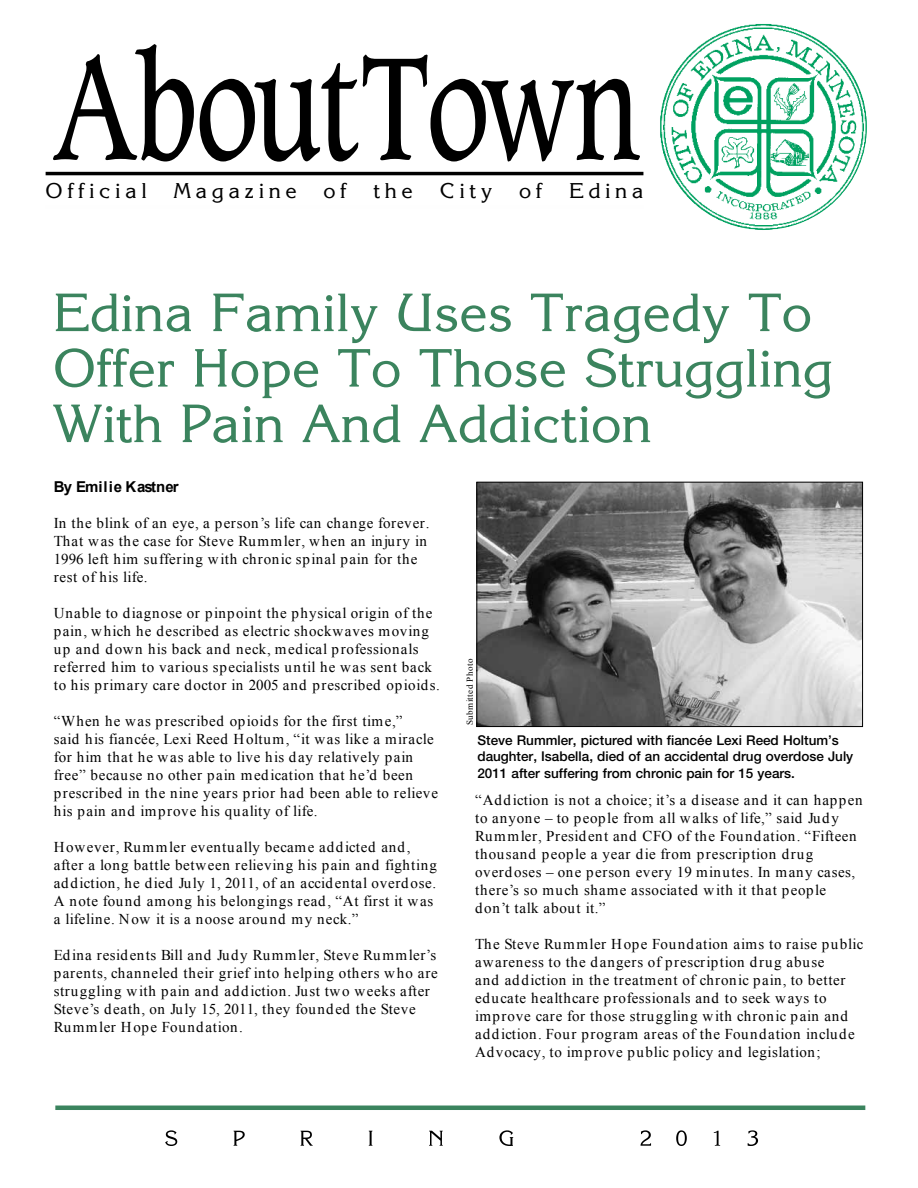
<style>
.page{position:relative;width:918px;height:1188px;background:#fff}
.page>*{position:absolute;margin:0;border:0;box-sizing:border-box;transform-origin:0 0}
.t1{font:155.1px "Caxton BT";letter-spacing:-.03em;color:#000;scale:.8 1}
.t2{font:52.5px/55.5px "Korinna";color:#3b845e}
.t3{font:20.85px "Korinna";color:#000}
.t4{font:15px/18px "Times New Roman";letter-spacing:.05em;color:#000}
.t5{font:700 15px "Arial";color:#000}
.t6{font:500 13.5px/16.2px "Helvetica Neue";color:#000}
.t7{font:9px "Times New Roman";letter-spacing:.05em;color:#000}
</style>
<div class="page">
<img style="left:660px;top:23px;width:207px;height:207px;border-radius:104px">
<hr style="left:46px;top:172px;width:597px;height:3px;background:#000">
<img style="left:478px;top:484px;width:383px;height:241px">
<div style="left:476px;top:482px;width:387px;height:245px;border:1px solid #000"></div>
<hr style="left:55px;top:1106px;width:810px;height:4px;background:#3b845e">
<svg style="left:165px;top:1130px;width:12px;height:16px"></svg>
<svg style="left:234px;top:1131px;width:11px;height:15px"></svg>
<svg style="left:301px;top:1131px;width:12px;height:15px"></svg>
<svg style="left:369px;top:1131px;width:3px;height:15px"></svg>
<svg style="left:429px;top:1131px;width:14px;height:15px"></svg>
<svg style="left:499px;top:1130px;width:14px;height:16px"></svg>
<svg style="left:641px;top:1130px;width:10px;height:16px"></svg>
<svg style="left:676px;top:1130px;width:11px;height:16px"></svg>
<svg style="left:714px;top:1131px;width:6px;height:15px"></svg>
<svg style="left:748px;top:1130px;width:10px;height:16px"></svg>
<h1 class="t1" style="left:55px;top:42px;width:736px">AboutTown</h1>
<h3 class="t3" style="left:46px;top:182px;width:103px">O f f i c i a l</h3>
<h3 class="t3" style="left:174px;top:182px;width:125px">M a g a z i n e</h3>
<h3 class="t3" style="left:324px;top:182px;width:25px">o f</h3>
<h3 class="t3" style="left:373px;top:182px;width:41px">t h e</h3>
<h3 class="t3" style="left:440px;top:182px;width:54px">C i t y</h3>
<h3 class="t3" style="left:519px;top:182px;width:25px">o f</h3>
<h3 class="t3" style="left:569px;top:182px;width:76px">E d i n a</h3>
<h2 class="t2" style="left:53px;top:290px;width:782px">Edina Family Uses Tragedy To<br>Offer Hope To Those Struggling<br>With Pain And Addiction</h2>
<p class="t5" style="left:54px;top:481px;width:126px">By Emilie Kastner</p>
<p class="t4" style="left:54px;top:516px;width:377px">In the blink of an eye, a person’s life can change forever.<br>That was the case for Steve Rummler, when an injury in 1996 left him suffering with chronic spinal pain for the rest of his life.</p>
<p class="t4" style="left:54px;top:606px;width:388px">Unable to diagnose or pinpoint the physical origin of the pain, which he described as electric shockwaves moving up and down his back and neck, medical professionals referred him to various specialists until he was sent back to his primary care doctor in 2005 and prescribed opioids.</p>
<p class="t4" style="left:54px;top:714px;width:386px">“When he was prescribed opioids for the first time,”<br>said his fiancée, Lexi Reed Holtum, “it was like a miracle for him that he was able to live his day relatively pain free” because no other pain medication that he’d been prescribed in the nine years prior had been able to relieve his pain and improve his quality of life.</p>
<p class="t4" style="left:54px;top:840px;width:385px">However, Rummler eventually became addicted and, after a long battle between relieving his pain and fighting addiction, he died July 1, 2011, of an accidental overdose.<br>A note found among his belongings read, “At first it was a lifeline. Now it is a noose around my neck.”</p>
<p class="t4" style="left:54px;top:948px;width:386px">Edina residents Bill and Judy Rummler, Steve Rummler’s parents, channeled their grief into helping others who are struggling with pain and addiction. Just two weeks after Steve’s death, on July 15, 2011, they founded the Steve Rummler Hope Foundation.</p>
<p class="t7" style="left:466px;top:725px;width:68px;rotate:-90deg">Submitted Photo</p>
<p class="t6" style="left:477px;top:733px;width:377px">Steve Rummler, pictured with fiancé e Lexi Reed Holtum’s daughter, Isabella, died of an accidental drug overdose July<br>2011 after suffering from chronic pain for 15 years.</p>
<p class="t4" style="left:475px;top:793px;width:389px">“Addiction is not a choice; it’s a disease and it can happen to anyone – to people from all walks of life,” said Judy Rummler, President and CFO of the Foundation. “Fifteen thousand people a year die from prescription drug overdoses – one person every 19 minutes. In many cases, there’s so much shame associated with it that people don’t talk about it.”</p>
<p class="t4" style="left:475px;top:937px;width:390px">The Steve Rummler Hope Foundation aims to raise public awareness to the dangers of prescription drug abuse<br>and addiction in the treatment of chronic pain, to better educate healthcare professionals and to seek ways to improve care for those struggling with chronic pain and addiction. Four program areas of the Foundation include Advocacy, to improve public policy and legislation;</p>
</div>
